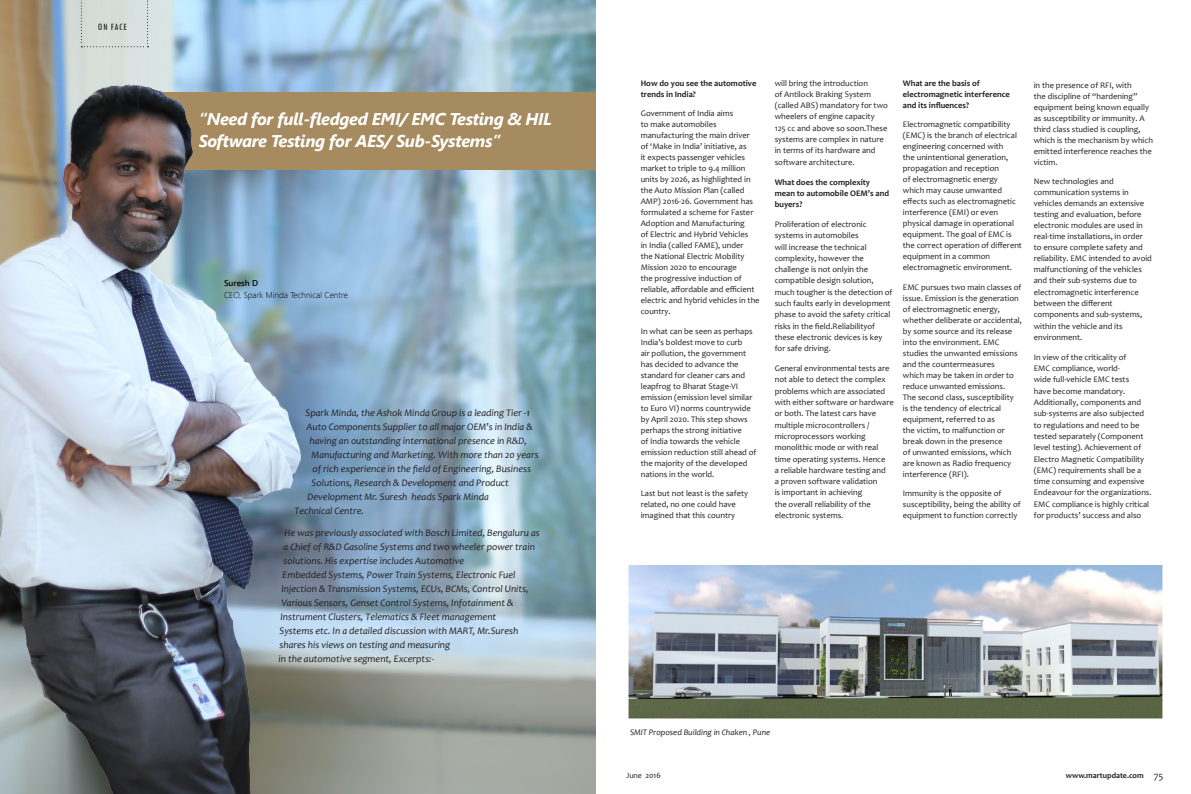
<style>
.page{position:relative;width:1191px;height:794px;background:#fff}
.page>*{position:absolute;margin:0;border:0;box-sizing:border-box;transform-origin:0 0}
.News_Headding{font:italic 700 17px/22px "Segoe UI";letter-spacing:-.02em;color:#fff}
.News_Headding-2{font:italic 10px "Candara";color:#231f20}
.News_Headding-3{font:condensed 10px "Tw Cen";letter-spacing:.07em;color:#231f20}
.t1{font:10px "Candara";color:#231f20}
.News_Headding-4{font:8.5px/11px "Candara";color:#231f20}
.News_Headding-5{font:700 8.5px/11px "Candara";color:#231f20}
.News_Headding-6{font:300 8.5px/12px "Segoe UI";color:#040503}
.News_Headding-7{font:italic 8.5px "Candara";color:#231f20}
.t2{font:700 8px "Candara";color:#231f20}
.t3{font:8px "Candara";color:#231f20}
.s1{font-weight:600}
</style>
<div class="page">
<img style="left:338px;top:0;width:258px;height:794px">
<div style="left:129px;top:92px;width:467px;height:78px;background:#a68b60"></div>
<img style="left:0;top:0;width:338px;height:794px">
<img style="left:628px;top:566px;width:535px;height:153px">
<p class="News_Headding-3" style="left:98px;top:21px;width:30px">ON FACE</p>
<p class="News_Headding" style="left:199px;top:107px;width:354px">“Need for full-fledged EMI/ EMC Testing &amp; HIL<br>Software Testing for AES/ Sub-Systems”</p>
<p class="News_Headding-6" style="left:224px;top:277px;width:125px"><span class="s1">Suresh D<br></span>CEO, Spark Minda Technical Centre</p>
<p class="News_Headding-2" style="left:305px;top:406px;width:226px">Spark Minda, the Ashok Minda Group is a leading Tier -1</p>
<p class="News_Headding-2" style="left:306px;top:420px;width:228px">Auto Components Supplier to all major OEM’s in India &amp;</p>
<p class="News_Headding-2" style="left:309px;top:434px;width:219px">having an outstanding international presence in R&amp;D,</p>
<p class="News_Headding-2" style="left:311px;top:448px;width:228px">Manufacturing and Marketing. With more than 20 years</p>
<p class="News_Headding-2" style="left:312px;top:462px;width:220px">of rich experience in the field of Engineering, Business</p>
<p class="News_Headding-2" style="left:311px;top:476px;width:199px">Solutions, Research &amp; Development and Product</p>
<p class="News_Headding-2" style="left:307px;top:490px;width:183px">Development Mr. Suresh heads Spark Minda</p>
<p class="News_Headding-2" style="left:294px;top:504px;width:71px">Technical Centre.</p>
<p class="News_Headding-2" style="left:284px;top:526px;width:257px">He was previously associated with Bosch Limited, Bengaluru as</p>
<p class="News_Headding-2" style="left:283px;top:540px;width:253px">a Chief of R&amp;D Gasoline Systems and two wheeler power train</p>
<p class="News_Headding-2" style="left:283px;top:554px;width:182px">solutions. His expertise includes Automotive</p>
<p class="News_Headding-2" style="left:282px;top:568px;width:234px">Embedded Systems, Power Train Systems, Electronic Fuel</p>
<p class="News_Headding-2" style="left:281px;top:582px;width:249px">Injection &amp; Transmission Systems, ECUs, BCMs, Control Units,</p>
<p class="News_Headding-2" style="left:281px;top:596px;width:234px">Various Sensors, Genset Control Systems, Infotainment &amp;</p>
<p class="News_Headding-2" style="left:280px;top:610px;width:217px">Instrument Clusters, Telematics &amp; Fleet management</p>
<p class="News_Headding-2" style="left:279px;top:624px;width:240px">Systems etc. In a detailed discussion with MART, Mr.Suresh</p>
<p class="News_Headding-2" style="left:279px;top:638px;width:172px">shares his views on testing and measuring</p>
<p class="News_Headding-2" style="left:278px;top:652px;width:157px">in the automotive segment, Excerpts:-</p>
<p class="News_Headding-5" style="left:641px;top:77px;width:117px">How do you see the automotive trends in India?</p>
<p class="News_Headding-4" style="left:641px;top:108px;width:120px">Government of India aims<br>to make automobiles manufacturing the main driver<br>of ‘Make in India’ initiative, as<br>it expects passenger vehicles market to triple to 9.4 million units by 2026, as highlighted in the Auto Mission Plan (called<br>AMP) 2016-26. Government has formulated a scheme for Faster<br>Adoption and Manufacturing<br>of Electric and Hybrid Vehicles<br>in India (called FAME), under<br>the National Electric Mobility<br>Mission 2020 to encourage<br>the progressive induction of reliable, affordable and efficient electric and hybrid vehicles in the country.</p>
<p class="News_Headding-4" style="left:641px;top:325px;width:117px">In what can be seen as perhaps<br>India’s boldest move to curb<br>air pollution, the government has decided to advance the standard for cleaner cars and leapfrog to Bharat Stage-VI emission (emission level similar to Euro VI) norms countrywide by April 2020. This step shows perhaps the strong initiative<br>of India towards the vehicle emission reduction still ahead of the majority of the developed nations in the world.</p>
<p class="News_Headding-4" style="left:641px;top:488px;width:109px">Last but not least is the safety related, no one could have imagined that this country</p>
<p class="News_Headding-4" style="left:774px;top:77px;width:115px;line-height:11.3px">will bring the introduction<br>of Antilock Braking System (called ABS) mandatory for two wheelers of engine capacity<br>125 cc and above so soon.These systems are complex in nature in terms of its hardware and software architecture.</p>
<p class="News_Headding-5" style="left:774px;top:176px;width:116px;line-height:11.3px">What does the complexity mean to automobile OEM’s and buyers?</p>
<p class="News_Headding-4" style="left:774px;top:218px;width:119px;line-height:11.3px">Proliferation of electronic systems in automobiles<br>will increase the technical complexity, however the challenge is not onlyin the compatible design solution, much tougher is the detection of such faults early in development phase to avoid the safety critical risks in the field.Reliabilityof these electronic devices is key for safe driving.</p>
<p class="News_Headding-4" style="left:774px;top:362px;width:121px;line-height:11.3px">General environmental tests are not able to detect the complex problems which are associated with either software or hardware or both. The latest cars have multiple microcontrollers / microprocessors working monolithic mode or with real time operating systems. Hence<br>a reliable hardware testing and<br>a proven software validation<br>is important in achieving<br>the overall reliability of the electronic systems.</p>
<p class="News_Headding-5" style="left:903px;top:77px;width:108px">What are the basis of electromagnetic interference and its influences?</p>
<p class="News_Headding-4" style="left:903px;top:119px;width:121px">Electromagnetic compatibility (EMC) is the branch of electrical engineering concerned with<br>the unintentional generation, propagation and reception<br>of electromagnetic energy<br>which may cause unwanted effects such as electromagnetic interference (EMI) or even physical damage in operational equipment. The goal of EMC is the correct operation of different equipment in a common electromagnetic environment.</p>
<p class="News_Headding-4" style="left:903px;top:281px;width:120px">EMC pursues two main classes of issue. Emission is the generation of electromagnetic energy, whether deliberate or accidental, by some source and its release into the environment. EMC studies the unwanted emissions and the countermeasures<br>which may be taken in order to reduce unwanted emissions.<br>The second class, susceptibility<br>is the tendency of electrical equipment, referred to as<br>the victim, to malfunction or break down in the presence<br>of unwanted emissions, which are known as Radio frequency interference (RFI).</p>
<p class="News_Headding-4" style="left:903px;top:488px;width:119px">Immunity is the opposite of susceptibility, being the ability of equipment to function correctly</p>
<p class="News_Headding-4" style="left:1033px;top:80px;width:121px">in the presence of RFI, with<br>the discipline of “hardening” equipment being known equally as susceptibility or immunity. A third class studied is coupling, which is the mechanism by which emitted interference reaches the victim.</p>
<p class="News_Headding-4" style="left:1033px;top:176px;width:120px">New technologies and communication systems in vehicles demands an extensive testing and evaluation, before electronic modules are used in real-time installations, in order to ensure complete safety and reliability. EMC intended to avoid malfunctioning of the vehicles and their sub-systems due to electromagnetic interference between the different components and sub-systems, within the vehicle and its environment.</p>
<p class="News_Headding-4" style="left:1033px;top:351px;width:119px;line-height:11.3px">In view of the criticality of<br>EMC compliance, world-<br>wide full-vehicle EMC tests<br>have become mandatory.<br>Additionally, components and sub-systems are also subjected to regulations and need to be tested separately (Component level testing). Achievement of<br>Electro Magnetic Compatibility (EMC) requirements shall be a time consuming and expensive<br>Endeavour for the organizations.<br>EMC compliance is highly critical for products’ success and also</p>
<p class="News_Headding-7" style="left:630px;top:727px;width:142px">SMIT Proposed Building in Chaken , Pune</p>
<p class="t3" style="left:626px;top:770px;width:36px">June 2016</p>
<p class="t2" style="left:1065px;top:770px;width:79px">www.martupdate.com</p>
<p class="t1" style="left:1153px;top:769px;width:11px">75</p>
</div>
